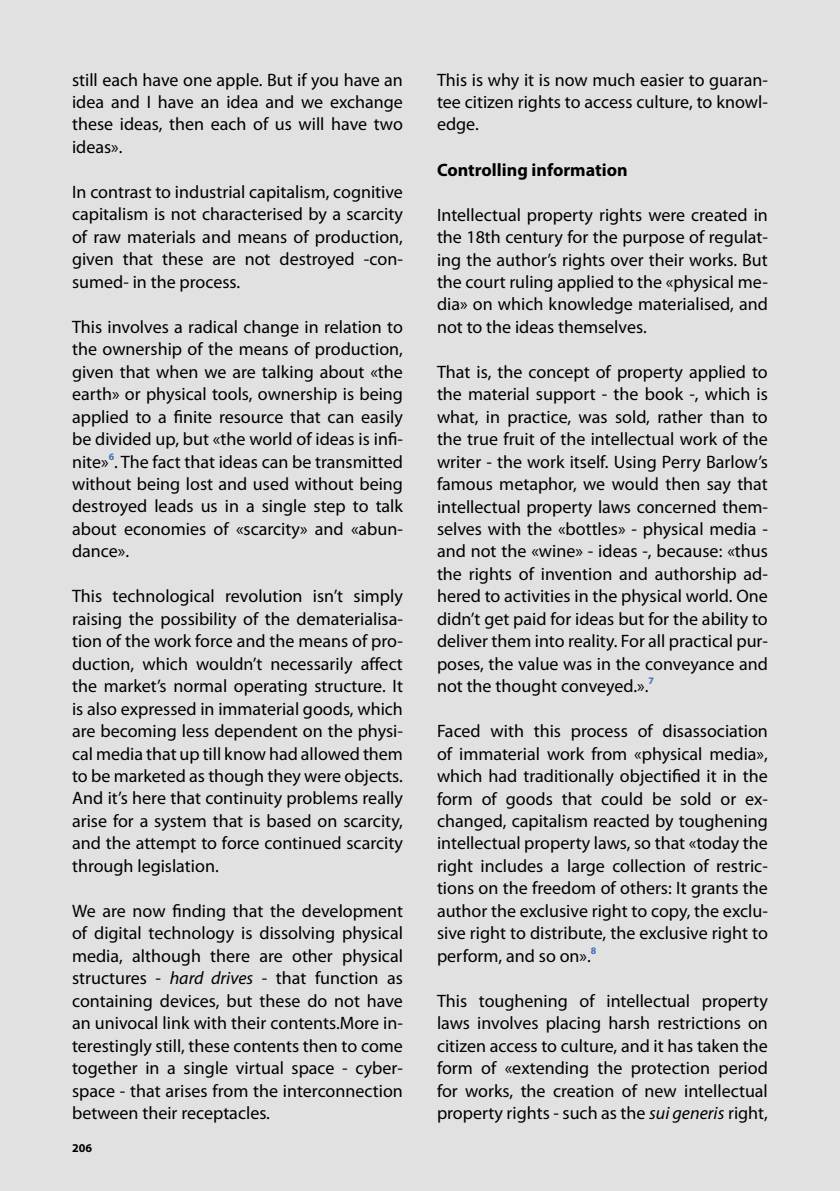
<style>
.page{position:relative;width:840px;height:1191px;background:#fff}
.page>*{position:absolute;margin:0;border:0;box-sizing:border-box;transform-origin:0 0}
.t1{font:18px/22.4px "Myriad Pro";color:#000;text-align:justify}
.t2{font:700 18px "Myriad Pro";color:#000}
.t3{font:700 12px "Myriad Pro";color:#000}
.s1{font-style:italic}
</style>
<div class="page">
<div style="left:0;top:0;width:839px;height:1191px;background:#e1e1e1"></div>
<hr style="left:839px;top:0;width:1px;height:1191px;background:#e1e1e1">
<p class="t1" style="left:72px;top:69px;width:332px">still each have one apple. But if you have an idea and I have an idea and we exchange these ideas, then each of us will have two ideas».</p>
<p class="t1" style="left:72px;top:181px;width:332px">In contrast to industrial capitalism, cognitive capitalism is not characterised by a scarcity of raw materials and means of production, given that these are not destroyed -con&shy;sumed- in the process.</p>
<p class="t1" style="left:72px;top:316px;width:332px">This involves a radical change in relation to the ownership of the means of production, given that when we are talking about «the earth» or physical tools, ownership is being applied to a finite resource that can easily be divided up, but «the world of ideas is infi&shy;nite»<sup>6</sup>. The fact that ideas can be transmitted without being lost and used without being destroyed leads us in a single step to talk about economies of «scarcity» and «abun&shy;dance».</p>
<p class="t1" style="left:72px;top:585px;width:332px">This technological revolution isn’t simply raising the possibility of the dematerialisa&shy;tion of the work force and the means of pro&shy;duction, which wouldn’t necessarily affect the market’s normal operating structure. It is also expressed in immaterial goods, which are becoming less dependent on the physi&shy;cal media that up till know had allowed them to be marketed as though they were objects.<br>And it’s here that continuity problems really arise for a system that is based on scarcity, and the attempt to force continued scarcity through legislation.</p>
<p class="t1" style="left:72px;top:900px;width:332px">We are now finding that the development of digital technology is dissolving physical media, although there are other physical structures - <span class="s1">hard drives</span> - that function as containing devices, but these do not have an univocal link with their contents.More in&shy;terestingly still, these contents then to come together in a single virtual space - cyber&shy;space - that arises from the interconnection between their receptacles.</p>
<p class="t3" style="left:72px;top:1141px;width:21px">206</p>
<p class="t1" style="left:437px;top:69px;width:332px">This is why it is now much easier to guaran&shy;tee citizen rights to access culture, to knowl&shy;edge.</p>
<p class="t2" style="left:437px;top:159px;width:192px">Controlling information</p>
<p class="t1" style="left:437px;top:204px;width:332px">Intellectual property rights were created in the 18th century for the purpose of regulat&shy;ing the author’s rights over their works. But the court ruling applied to the «physical me&shy;dia» on which knowledge materialised, and not to the ideas themselves.</p>
<p class="t1" style="left:437px;top:361px;width:332px">That is, the concept of property applied to the material support - the book -, which is what, in practice, was sold, rather than to the true fruit of the intellectual work of the writer - the work itself. Using Perry Barlow’s famous metaphor, we would then say that intellectual property laws concerned them&shy;selves with the «bottles» - physical media - and not the «wine» - ideas -, because: «thus the rights of invention and authorship ad&shy;hered to activities in the physical world. One didn’t get paid for ideas but for the ability to deliver them into reality. For all practical pur&shy;poses, the value was in the conveyance and not the thought conveyed.».<sup>7</sup></p>
<p class="t1" style="left:437px;top:720px;width:332px">Faced with this process of disassociation of immaterial work from «physical media», which had traditionally objectified it in the form of goods that could be sold or ex&shy;changed, capitalism reacted by toughening intellectual property laws, so that «today the right includes a large collection of restric&shy;tions on the freedom of others: It grants the author the exclusive right to copy, the exclu&shy;sive right to distribute, the exclusive right to perform, and so on».<sup>8</sup></p>
<p class="t1" style="left:437px;top:990px;width:332px">This toughening of intellectual property laws involves placing harsh restrictions on citizen access to culture, and it has taken the form of «extending the protection period for works, the creation of new intellectual property rights - such as the <span class="s1">sui generis</span> right,</p>
</div>
